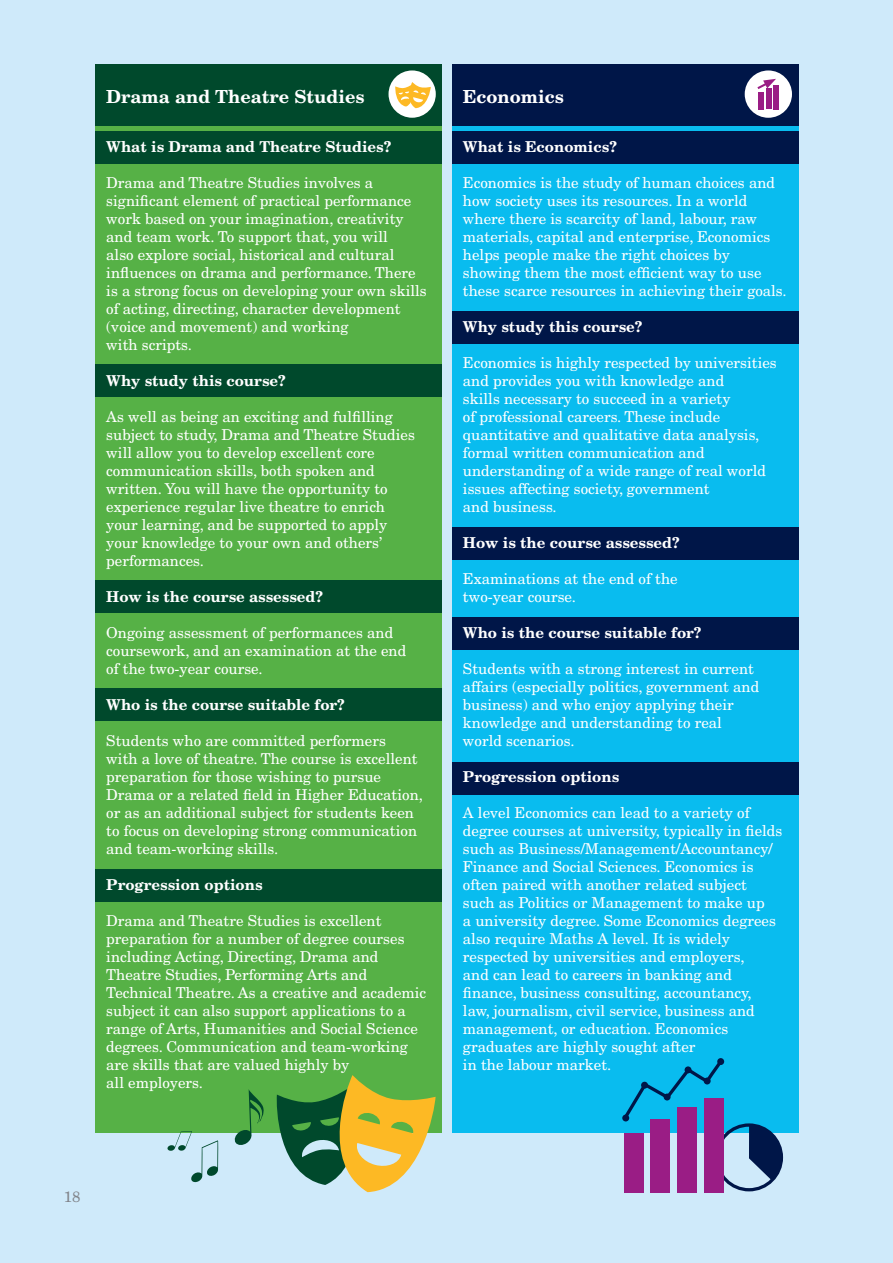
<style>
.page{position:relative;width:893px;height:1263px;background:#cfeafa}
.page>*{position:absolute;margin:0;border:0;box-sizing:border-box;transform-origin:0 0}
.t1{font:700 18px "New Century Schlbk LT Std";color:#fff}
.t2{font:15px/18px "New Century Schlbk LT Std";color:#fff}
.t3{font:700 15px "New Century Schlbk LT Std";color:#fff}
.t4{font:15px "New Century Schlbk LT Std";color:#81848a}
</style>
<div class="page">
<div style="left:96px;top:71px;width:346px;height:1062px;background:#56b146"></div>
<div style="left:452px;top:71px;width:346px;height:1062px;background:#09bcef"></div>
<div style="left:96px;top:65px;width:346px;height:61px;background:#00492c"></div>
<div style="left:452px;top:65px;width:346px;height:61px;background:#001648"></div>
<div style="left:96px;top:131px;width:346px;height:32px;background:#00492c"></div>
<div style="left:452px;top:131px;width:346px;height:32px;background:#001648"></div>
<div style="left:96px;top:364px;width:346px;height:32px;background:#00492c"></div>
<div style="left:452px;top:311px;width:346px;height:32px;background:#001648"></div>
<div style="left:96px;top:688px;width:346px;height:32px;background:#00492c"></div>
<div style="left:452px;top:617px;width:346px;height:33px;background:#001648"></div>
<div style="left:96px;top:581px;width:346px;height:32px;background:#00492c"></div>
<div style="left:452px;top:528px;width:346px;height:32px;background:#001648"></div>
<div style="left:96px;top:869px;width:346px;height:32px;background:#00492c"></div>
<div style="left:452px;top:762px;width:346px;height:32px;background:#001648"></div>
<div style="left:388px;top:70px;width:48px;height:48px;background:#fff;border-radius:50%"></div>
<svg style="left:395px;top:82px;width:36px;height:26px"></svg>
<div style="left:745px;top:70px;width:47px;height:48px;background:#fff;border-radius:50%"></div>
<div style="left:758px;top:92px;width:6px;height:17px;background:#9a1d85"></div>
<div style="left:766px;top:88px;width:6px;height:21px;background:#9a1d85"></div>
<div style="left:774px;top:85px;width:5px;height:24px;background:#9a1d85"></div>
<svg style="left:757px;top:79px;width:19px;height:12px"></svg>
<svg style="left:234px;top:1089px;width:30px;height:56px"></svg>
<svg style="left:167px;top:1131px;width:51px;height:52px"></svg>
<svg style="left:276px;top:1075px;width:160px;height:117px"></svg>
<div style="left:715px;top:1123px;width:68px;height:68px;border:3px solid #001648;border-radius:50%"></div>
<svg style="left:749px;top:1125px;width:32px;height:55px"></svg>
<svg style="left:622px;top:1058px;width:103px;height:63px"></svg>
<div style="left:622px;top:1114px;width:7px;height:7px;background:#001648;border-radius:50%"></div>
<div style="left:641px;top:1082px;width:7px;height:7px;background:#001648;border-radius:50%"></div>
<div style="left:664px;top:1093px;width:7px;height:7px;background:#001648;border-radius:50%"></div>
<div style="left:685px;top:1066px;width:6px;height:7px;background:#001648;border-radius:50%"></div>
<div style="left:717px;top:1058px;width:7px;height:7px;background:#001648;border-radius:50%"></div>
<div style="left:704px;top:1077px;width:7px;height:7px;background:#001648;border-radius:50%"></div>
<div style="left:624px;top:1133px;width:20px;height:59px;background:#9a1d85"></div>
<div style="left:650px;top:1119px;width:20px;height:73px;background:#9a1d85"></div>
<div style="left:677px;top:1107px;width:20px;height:85px;background:#9a1d85"></div>
<div style="left:704px;top:1098px;width:20px;height:94px;background:#9a1d85"></div>
<p class="t1" style="left:106px;top:86px;width:260px">Drama and Theatre Studies</p>
<p class="t1" style="left:463px;top:86px;width:102px">Economics</p>
<p class="t3" style="left:106px;top:137px;width:286px">What is Drama and Theatre Studies?</p>
<p class="t2" style="left:106px;top:174px;width:322px">Drama and Theatre Studies involves a significant element of practical performance work based on your imagination, creativity and team work. To support that, you will<br>also explore social, historical and cultural influences on drama and performance. There is a strong focus on developing your own skills of acting, directing, character development (voice and movement) and working<br>with scripts.</p>
<p class="t3" style="left:106px;top:371px;width:181px">Why study this course?</p>
<p class="t2" style="left:106px;top:408px;width:310px">As well as being an exciting and fulfilling subject to study, Drama and Theatre Studies will allow you to develop excellent core communication skills, both spoken and written. You will have the opportunity to experience regular live theatre to enrich your learning, and be supported to apply your knowledge to your own and others’ performances.</p>
<p class="t3" style="left:106px;top:587px;width:218px">How is the course assessed?</p>
<p class="t2" style="left:106px;top:624px;width:302px">Ongoing assessment of performances and coursework, and an examination at the end of the two-year course.</p>
<p class="t3" style="left:106px;top:695px;width:240px">Who is the course suitable for?</p>
<p class="t2" style="left:106px;top:732px;width:318px">Students who are committed performers<br>with a love of theatre. The course is excellent preparation for those wishing to pursue Drama or a related field in Higher Education, or as an additional subject for students keen to focus on developing strong communication and team-working skills.</p>
<p class="t3" style="left:106px;top:875px;width:158px">Progression options</p>
<p class="t2" style="left:106px;top:912px;width:321px">Drama and Theatre Studies is excellent preparation for a number of degree courses including Acting, Directing, Drama and Theatre Studies, Performing Arts and Technical Theatre. As a creative and academic subject it can also support applications to a range of Arts, Humanities and Social Science degrees. Communication and team-working are skills that are valued highly by<br>all employers.</p>
<p class="t3" style="left:463px;top:137px;width:155px">What is Economics?</p>
<p class="t2" style="left:463px;top:174px;width:325px">Economics is the study of human choices and how society uses its resources. In a world where there is scarcity of land, labour, raw materials, capital and enterprise, Economics helps people make the right choices by showing them the most efficient way to use these scarce resources in achieving their goals.</p>
<p class="t3" style="left:463px;top:317px;width:181px">Why study this course?</p>
<p class="t2" style="left:463px;top:354px;width:315px">Economics is highly respected by universities and provides you with knowledge and<br>skills necessary to succeed in a variety<br>of professional careers. These include quantitative and qualitative data analysis, formal written communication and understanding of a wide range of real world issues affecting society, government<br>and business.</p>
<p class="t3" style="left:463px;top:533px;width:218px">How is the course assessed?</p>
<p class="t2" style="left:463px;top:570px;width:216px">Examinations at the end of the two-year course.</p>
<p class="t3" style="left:463px;top:623px;width:240px">Who is the course suitable for?</p>
<p class="t2" style="left:463px;top:660px;width:298px">Students with a strong interest in current affairs (especially politics, government and business) and who enjoy applying their knowledge and understanding to real world scenarios.</p>
<p class="t3" style="left:463px;top:767px;width:158px">Progression options</p>
<p class="t2" style="left:463px;top:804px;width:321px">A level Economics can lead to a variety of degree courses at university, typically in fields such as Business/Management/Accountancy/ Finance and Social Sciences. Economics is often paired with another related subject<br>such as Politics or Management to make up<br>a university degree. Some Economics degrees also require Maths A level. It is widely respected by universities and employers,<br>and can lead to careers in banking and finance, business consulting, accountancy,<br>law, journalism, civil service, business and management, or education. Economics graduates are highly sought after<br>in the labour market.</p>
<p class="t4" style="left:64px;top:1187px;width:18px">18</p>
</div>
